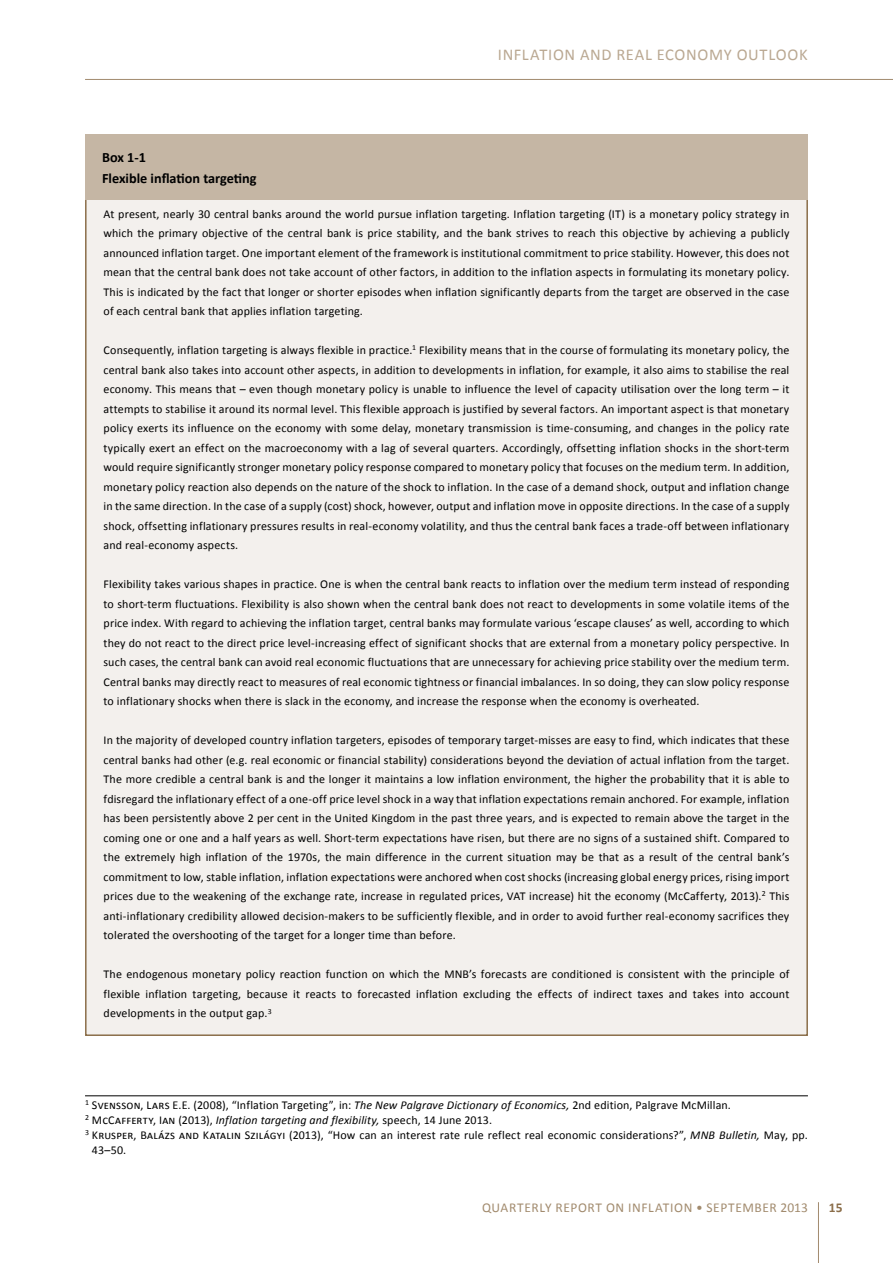
<style>
.page{position:relative;width:893px;height:1263px;background:#fff}
.page>*{position:absolute;margin:0;border:0;box-sizing:border-box;transform-origin:0 0}
.t1{font:16.5px "Calibri";letter-spacing:.04em;color:#baa892}
.t2{font:700 14.25px/21px "Calibri";color:#000}
.t3{font:13.5px "Calibri";letter-spacing:.045em;color:#a28b6e}
.t4{font:700 13.5px "Calibri";color:#8b6e4a}
.t5{font:12px/19.5px "Calibri";letter-spacing:.01em;color:#000;text-align:justify}
.s1{font-style:italic}
</style>
<div class="page">
<hr style="left:818px;top:1202px;width:1px;height:61px;background:#a28b6e">
<hr style="left:85px;top:79px;width:808px;height:1px;background:#a28b6e">
<div style="left:86px;top:137px;width:721px;height:898px;background:#f3f0ed"></div>
<div style="left:85px;top:134px;width:723px;height:66px;background:#c5b6a4"></div>
<hr style="left:85px;top:1095px;width:723px;height:1px;background:#000">
<p class="t2" style="left:102px;top:147px;width:156px">Box 1-1<br>Flexible inflation targeting</p>
<h1 class="t1" style="left:498px;top:44px;width:311px">INFLATION AND REAL ECONOMY OUTLOOK</h1>
<p class="t5" style="left:104px;top:204px;width:687px">At present, nearly 30 central banks around the world pursue inflation targeting. Inflation targeting (IT) is a monetary policy strategy in which the primary objective of the central bank is price stability, and the bank strives to reach this objective by achieving a publicly announced inflation target. One important element of the framework is institutional commitment to price stability. However, this does not mean that the central bank does not take account of other factors, in addition to the inflation aspects in formulating its monetary policy.<br>This is indicated by the fact that longer or shorter episodes when inflation significantly departs from the target are observed in the case of each central bank that applies inflation targeting.</p>
<p class="t5" style="left:104px;top:341px;width:687px">Consequently, inflation targeting is always flexible in practice.<sup>1</sup> Flexibility means that in the course of formulating its monetary policy, the central bank also takes into account other aspects, in addition to developments in inflation, for example, it also aims to stabilise the real economy. This means that – even though monetary policy is unable to influence the level of capacity utilisation over the long term – it attempts to stabilise it around its normal level. This flexible approach is justified by several factors. An important aspect is that monetary policy exerts its influence on the economy with some delay, monetary transmission is time-consuming, and changes in the policy rate typically exert an effect on the macroeconomy with a lag of several quarters. Accordingly, offsetting inflation shocks in the short-term would require significantly stronger monetary policy response compared to monetary policy that focuses on the medium term. In addition, monetary policy reaction also depends on the nature of the shock to inflation. In the case of a demand shock, output and inflation change in the same direction. In the case of a supply (cost) shock, however, output and inflation move in opposite directions. In the case of a supply shock, offsetting inflationary pressures results in real-economy volatility, and thus the central bank faces a trade-off between inflationary and real-economy aspects.</p>
<p class="t5" style="left:104px;top:575px;width:687px">Flexibility takes various shapes in practice. One is when the central bank reacts to inflation over the medium term instead of responding to short-term fluctuations. Flexibility is also shown when the central bank does not react to developments in some volatile items of the price index. With regard to achieving the inflation target, central banks may formulate various ‘escape clauses’ as well, according to which they do not react to the direct price level-increasing effect of significant shocks that are external from a monetary policy perspective. In such cases, the central bank can avoid real economic fluctuations that are unnecessary for achieving price stability over the medium term.<br>Central banks may directly react to measures of real economic tightness or financial imbalances. In so doing, they can slow policy response to inflationary shocks when there is slack in the economy, and increase the response when the economy is overheated.</p>
<p class="t5" style="left:104px;top:731px;width:687px">In the majority of developed country inflation targeters, episodes of temporary target-misses are easy to find, which indicates that these central banks had other (e.g. real economic or financial stability) considerations beyond the deviation of actual inflation from the target.<br>The more credible a central bank is and the longer it maintains a low inflation environment, the higher the probability that it is able to fdisregard the inflationary effect of a one-off price level shock in a way that inflation expectations remain anchored. For example, inflation has been persistently above 2 per cent in the United Kingdom in the past three years, and is expected to remain above the target in the coming one or one and a half years as well. Short-term expectations have risen, but there are no signs of a sustained shift. Compared to the extremely high inflation of the 1970s, the main difference in the current situation may be that as a result of the central bank’s commitment to low, stable inflation, inflation expectations were anchored when cost shocks (increasing global energy prices, rising import prices due to the weakening of the exchange rate, increase in regulated prices, VAT increase) hit the economy (McCafferty, 2013).<sup>2</sup> This anti-inflationary credibility allowed decision-makers to be sufficiently flexible, and in order to avoid further real-economy sacrifices they tolerated the overshooting of the target for a longer time than before.</p>
<p class="t5" style="left:104px;top:965px;width:687px">The endogenous monetary policy reaction function on which the MNB’s forecasts are conditioned is consistent with the principle of flexible inflation targeting, because it reacts to forecasted inflation excluding the effects of indirect taxes and takes into account developments in the output gap.<sup>3</sup></p>
<p class="t5" style="left:85px;top:1095px;width:647px"><sup>1</sup> Svensson, Lars E.E. (2008), “Inflation Targeting”, in: <span class="s1">The New Palgrave Dictionary of Economics,</span> 2nd edition, Palgrave McMillan.</p>
<p class="t5" style="left:85px;top:1110px;width:409px"><sup>2</sup> McCafferty, Ian (2013), <span class="s1">Inflation targeting and flexibility,</span> speech, 14 June 2013.</p>
<p class="t5" style="left:85px;top:1125px;width:724px"><sup>3</sup> Krusper, Balázs and Katalin Szilágyi (2013), “How can an interest rate rule reflect real economic considerations?”, <span class="s1">MNB Bulletin,</span> May, pp.</p>
<p class="t5" style="left:92px;top:1140px;width:36px">43–50.</p>
<p class="t3" style="left:482px;top:1199px;width:327px">QUARTERLY REPORT ON INFLATION • SEPTEMBER 2013</p>
<p class="t4" style="left:829px;top:1199px;width:15px">15</p>
</div>
